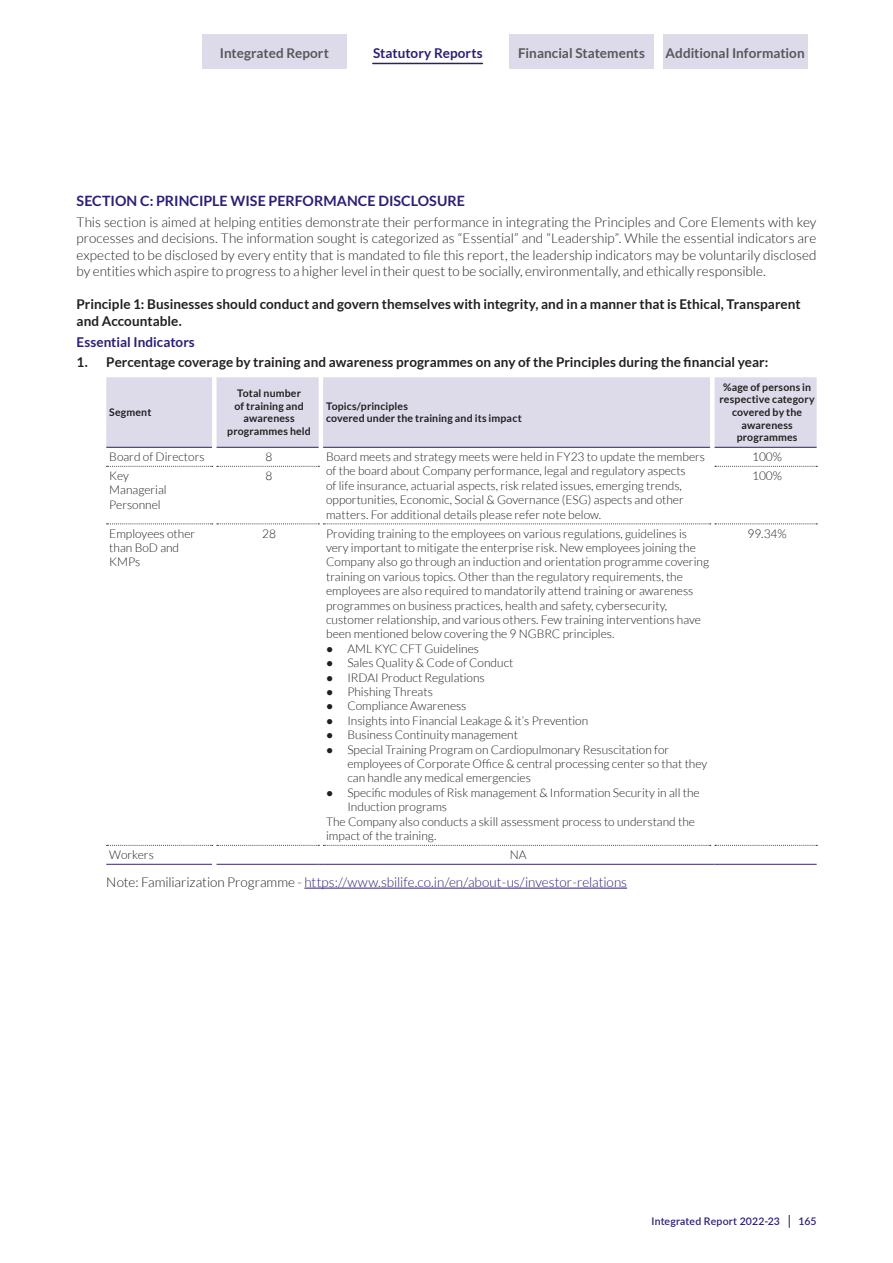
<style>
.page{position:relative;width:893px;height:1263px;background:#fff}
.page>*{position:absolute;margin:0;border:0;box-sizing:border-box;transform-origin:0 0}
.t1{font:700 14.25px "Lato";color:#2a1f75}
.t2{font:300 13.5px/16.5px "Lato";color:#231f20;text-align:justify}
.t3{font:700 13.5px/16.5px "Lato";letter-spacing:.005em;color:#231f20}
.t4{font:300 13.5px "Lato";color:#2a1f75}
.t5{font:700 13.5px "Lato";color:#57585a}
.t6{font:700 13.5px "Lato";letter-spacing:.005em;color:#2a1f75}
.t7{font:300 12px/14.4px "Lato";color:#231f20}
.t8{font:700 10.5px/12.6px "Lato";letter-spacing:.015em;color:#231f20;text-align:center}
.t9{font:600 10.5px "Lato";letter-spacing:.02em;color:#2a1f75}
.s1{font-family:"Microsoft Sans Serif";font-weight:400}
.s2{color:#231f20}
</style>
<div class="page">
<hr style="left:304px;top:888px;width:323px;height:1px;background:#2a1f75">
<div style="left:106px;top:377px;width:711px;height:70px;background:#dddbea"></div>
<svg style="left:107px;top:466px;width:212px;height:1px"></svg>
<svg style="left:715px;top:466px;width:102px;height:1px"></svg>
<svg style="left:107px;top:524px;width:710px;height:1px"></svg>
<svg style="left:107px;top:845px;width:710px;height:1px"></svg>
<hr style="left:106px;top:447px;width:106px;height:1px;background:#2a1f75">
<hr style="left:217px;top:447px;width:102px;height:1px;background:#2a1f75">
<hr style="left:323px;top:447px;width:387px;height:1px;background:#2a1f75">
<hr style="left:715px;top:447px;width:102px;height:1px;background:#2a1f75">
<hr style="left:106px;top:864px;width:106px;height:1px;background:#484088">
<hr style="left:217px;top:864px;width:102px;height:1px;background:#484088">
<hr style="left:323px;top:864px;width:387px;height:1px;background:#484088">
<hr style="left:715px;top:864px;width:102px;height:1px;background:#484088">
<svg style="left:789px;top:1215px;width:1px;height:13px"></svg>
<div style="left:509px;top:35px;width:145px;height:34px;background:#dddbea"></div>
<div style="left:663px;top:35px;width:144px;height:34px;background:#dddbea"></div>
<div style="left:202px;top:35px;width:145px;height:34px;background:#dddbea"></div>
<hr style="left:373px;top:63px;width:109px;height:1px;background:#2a1f75">
<p class="t5" style="left:220px;top:45px;width:111px">Integrated Report</p>
<p class="t6" style="left:373px;top:45px;width:111px">Statutory Reports</p>
<p class="t5" style="left:518px;top:45px;width:128px">Financial Statements</p>
<p class="t5" style="left:666px;top:45px;width:141px">Additional Information</p>
<p class="t1" style="left:77px;top:193px;width:390px">SECTION C: PRINCIPLE WISE PERFORMANCE DISCLOSURE</p>
<p class="t2" style="left:77px;top:214px;width:741px">This section is aimed at helping entities demonstrate their performance in integrating the Principles and Core Elements with key processes and decisions. The information sought is categorized as “Essential” and “Leadership”. While the essential indicators are expected to be disclosed by every entity that is mandated to file this report, the leadership indicators may be voluntarily disclosed by entities which aspire to progress to a higher level in their quest to be socially, environmentally, and ethically responsible.</p>
<p class="t3" style="left:77px;top:296px;width:726px">Principle 1: Businesses should conduct and govern themselves with integrity, and in a manner that is Ethical, Transparent and Accountable.</p>
<p class="t6" style="left:77px;top:334px;width:120px">Essential Indicators</p>
<p class="t3" style="left:77px;top:354px;width:693px">1. Percentage coverage by training and awareness programmes on any of the Principles during the financial year:</p>
<p class="t8" style="left:109px;top:406px;width:44px">Segment</p>
<p class="t8" style="left:720px;top:381px;width:97px">%age of persons in respective category covered by the awareness programmes</p>
<p class="t8" style="left:227px;top:387px;width:85px">Total number<br>of training and awareness programmes held</p>
<p class="t8" style="left:326px;top:399px;width:197px;text-align:left">Topics/principles<br>covered under the training and its impact</p>
<p class="t7" style="left:109px;top:450px;width:97px">Board of Directors</p>
<p class="t7" style="left:266px;top:450px;width:8px">8</p>
<p class="t7" style="left:326px;top:450px;width:380px">Board meets and strategy meets were held in FY23 to update the members of the board about Company performance, legal and regulatory aspects<br>of life insurance, actuarial aspects, risk related issues, emerging trends, opportunities, Economic, Social &amp; Governance (ESG) aspects and other matters. For additional details please refer note below.</p>
<p class="t7" style="left:752px;top:450px;width:32px">100%</p>
<p class="t7" style="left:109px;top:469px;width:59px">Key<br>Managerial<br>Personnel</p>
<p class="t7" style="left:266px;top:469px;width:8px">8</p>
<p class="t7" style="left:752px;top:469px;width:32px">100%</p>
<p class="t7" style="left:109px;top:526px;width:87px">Employees other than BoD and<br>KMPs</p>
<p class="t7" style="left:262px;top:526px;width:15px">28</p>
<p class="t7" style="left:326px;top:526px;width:384px">Providing training to the employees on various regulations, guidelines is very important to mitigate the enterprise risk. New employees joining the Company also go through an induction and orientation programme covering training on various topics. Other than the regulatory requirements, the employees are also required to mandatorily attend training or awareness programmes on business practices, health and safety, cybersecurity, customer relationship, and various others. Few training interventions have been mentioned below covering the 9 NGBRC principles.</p>
<p class="t7" style="left:326px;top:641px;width:154px"><span class="s1">●</span> AML KYC CFT Guidelines</p>
<p class="t7" style="left:326px;top:656px;width:189px"><span class="s1">●</span> Sales Quality &amp; Code of Conduct</p>
<p class="t7" style="left:326px;top:670px;width:160px"><span class="s1">●</span> IRDAI Product Regulations</p>
<p class="t7" style="left:326px;top:685px;width:108px"><span class="s1">●</span> Phishing Threats</p>
<p class="t7" style="left:326px;top:699px;width:142px"><span class="s1">●</span> Compliance Awareness</p>
<p class="t7" style="left:326px;top:713px;width:264px"><span class="s1">●</span> Insights into Financial Leakage &amp; it’s Prevention</p>
<p class="t7" style="left:326px;top:728px;width:193px"><span class="s1">●</span> Business Continuity management</p>
<p class="t7" style="left:347px;top:742px;width:361px;text-indent:-21px"><span class="s1">●</span> Special Training Program on Cardiopulmonary Resuscitation for employees of Corporate Office &amp; central processing center so that they can handle any medical emergencies</p>
<p class="t7" style="left:326px;top:785px;width:375px"><span class="s1">●</span> Specific modules of Risk management &amp; Information Security in all the</p>
<p class="t7" style="left:347px;top:800px;width:101px">Induction programs</p>
<p class="t7" style="left:326px;top:814px;width:370px">The Company also conducts a skill assessment process to understand the</p>
<p class="t7" style="left:326px;top:829px;width:112px">impact of the training.</p>
<p class="t7" style="left:747px;top:526px;width:41px">99.34%</p>
<p class="t7" style="left:109px;top:848px;width:46px">Workers</p>
<p class="t7" style="left:510px;top:848px;width:18px">NA</p>
<p class="t4" style="left:106px;top:875px;width:522px"><span class="s2">Note: Familiarization Programme -</span> https://www.sbilife.co.in/en/about-us/investor-relations</p>
<p class="t9" style="left:651px;top:1214px;width:130px">Integrated Report 2022-23</p>
<p class="t9" style="left:799px;top:1214px;width:19px">165</p>
</div>
